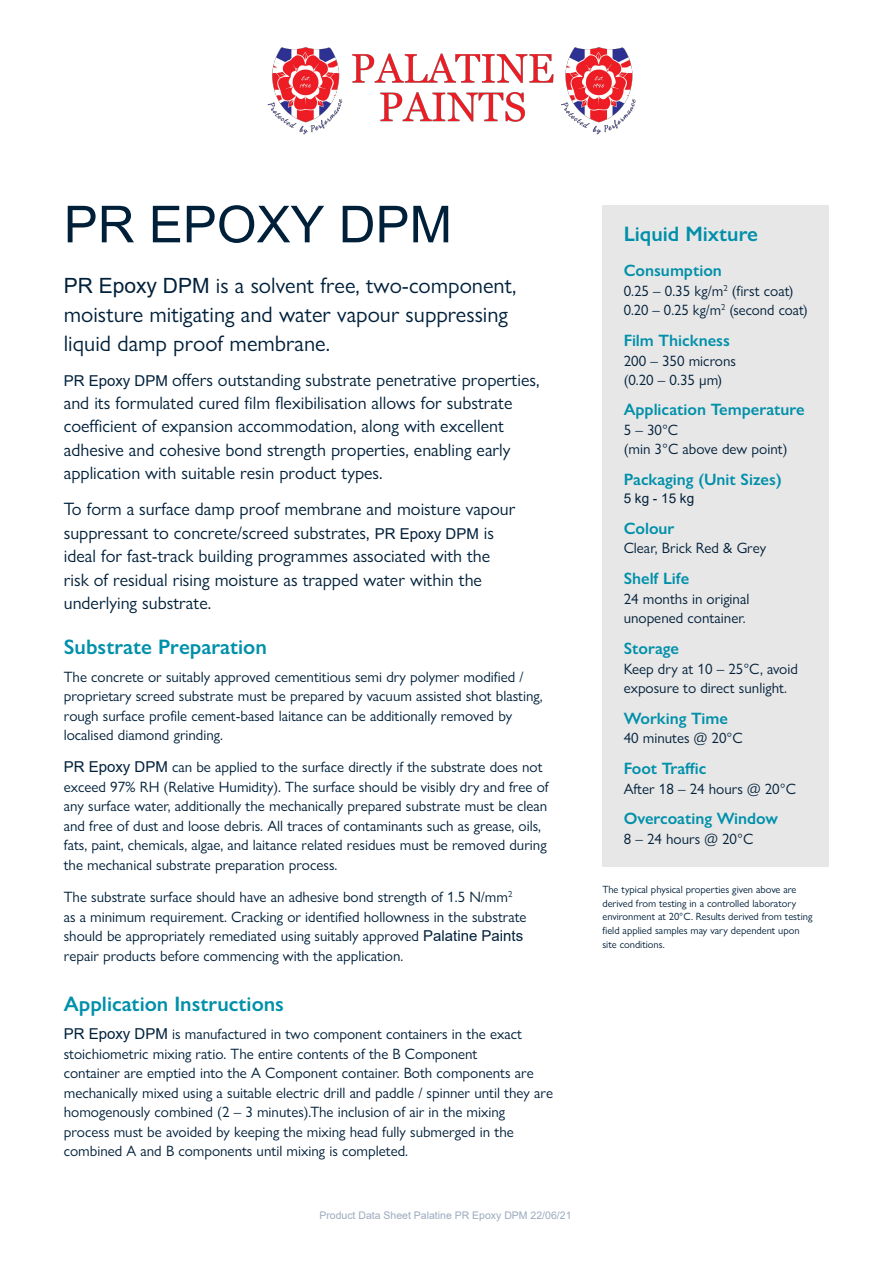
<style>
.page{position:relative;width:893px;height:1263px;background:#fff}
.page>*{position:absolute;margin:0;border:0;box-sizing:border-box;transform-origin:0 0}
.t1{font:51px "Arial";color:#00203a}
.t2{font:22.5px/29.2px "Gill Sans Nova";color:#00203a}
.t3{font:600 21px "Gill Sans Nova";color:#0090aa}
.t4{font:18px/23.4px "Gill Sans Nova";color:#00203a}
.t5{font:600 16.5px "Gill Sans Nova";color:#0090aa}
.t6{font:15px/19.5px "Gill Sans Nova";color:#00203a}
.t7{font:13.5px "Arial";color:#00203a}
.t8{font:10.5px/13.6px "Gill Sans Nova";color:#00203a}
.t9{font:10.5px "Arial";color:#9caabe}
.s1{font-family:"Arial";font-size:21px}
.s2{font-family:"Arial";font-size:15px}
.s3{font-family:"Arial"}
</style>
<div class="page">
<div style="left:602px;top:205px;width:227px;height:662px;background:#e8e7e7"></div>
<img style="left:267px;top:47px;width:369px;height:88px">
<h1 class="t1" style="left:64px;top:189px;width:390px">PR EPOXY DPM</h1>
<h2 class="t2" style="left:64px;top:270px;width:454px"><span class="s1">PR Epoxy DPM</span> is a solvent free, two-component, moisture mitigating and water vapour suppressing liquid damp proof membrane.</h2>
<p class="t4" style="left:64px;top:368px;width:477px"><span class="s2">PR Epoxy DPM</span> offers outstanding substrate penetrative properties, and its formulated cured film flexibilisation allows for substrate coefficient of expansion accommodation, along with excellent adhesive and cohesive bond strength properties, enabling early application with suitable resin product types.</p>
<p class="t4" style="left:64px;top:497px;width:453px">To form a surface damp proof membrane and moisture vapour suppressant to concrete/screed substrates, <span class="s2">PR Epoxy DPM</span> is ideal for fast-track building programmes associated with the risk of residual rising moisture as trapped water within the underlying substrate.</p>
<h3 class="t3" style="left:64px;top:633px;width:205px">Substrate Preparation</h3>
<p class="t6" style="left:64px;top:667px;width:480px">The concrete or suitably approved cementitious semi dry polymer modified / proprietary screed substrate must be prepared by vacuum assisted shot blasting, rough surface profile cement-based laitance can be additionally removed by localised diamond grinding.</p>
<p class="t6" style="left:64px;top:757px;width:486px"><span class="s3">PR Epoxy DPM</span> can be applied to the surface directly if the substrate does not exceed 97% RH (Relative Humidity). The surface should be visibly dry and free of any surface water, additionally the mechanically prepared substrate must be clean and free of dust and loose debris. All traces of contaminants such as grease, oils, fats, paint, chemicals, algae, and laitance related residues must be removed during the mechanical substrate preparation process.</p>
<p class="t6" style="left:64px;top:887px;width:464px">The substrate surface should have an adhesive bond strength of 1.5 N/mm<sup>2 </sup>as a minimum requirement. Cracking or identified hollowness in the substrate should be appropriately remediated using suitably approved <span class="s3">Palatine Paints </span>repair products before commencing with the application.</p>
<h3 class="t3" style="left:64px;top:991px;width:222px">Application Instructions</h3>
<p class="t6" style="left:64px;top:1024px;width:491px"><span class="s3">PR Epoxy DPM</span> is manufactured in two component containers in the exact stoichiometric mixing ratio. The entire contents of the B Component<br>container are emptied into the A Component container. Both components are mechanically mixed using a suitable electric drill and paddle / spinner until they are homogenously combined (2 – 3 minutes).The inclusion of air in the mixing process must be avoided by keeping the mixing head fully submerged in the combined A and B components until mixing is completed.</p>
<p class="t9" style="left:319px;top:1208px;width:254px">Product Data Sheet Palatine PR Epoxy DPM 22/06/21</p>
<h3 class="t3" style="left:624px;top:221px;width:136px">Liquid Mixture</h3>
<p class="t5" style="left:624px;top:261px;width:100px">Consumption</p>
<p class="t6" style="left:624px;top:281px;width:186px">0.25 – 0.35 kg/m<sup>2</sup> (first coat)<br>0.20 – 0.25 kg/m<sup>2</sup> (second coat)</p>
<p class="t5" style="left:624px;top:330px;width:108px">Film Thickness</p>
<p class="t6" style="left:624px;top:351px;width:114px">200 – 350 microns (0.20 – 0.35 µm)</p>
<p class="t5" style="left:624px;top:399px;width:182px">Application Temperature</p>
<p class="t6" style="left:624px;top:421px;width:165px;line-height:18.6px">5 – 30°C<br>(min 3°C above dew point)</p>
<p class="t5" style="left:624px;top:469px;width:160px">Packaging (Unit Sizes)</p>
<p class="t7" style="left:624px;top:489px;width:72px">5 kg - 15 kg</p>
<p class="t5" style="left:624px;top:518px;width:52px">Colour</p>
<p class="t6" style="left:624px;top:538px;width:144px">Clear, Brick Red &amp; Grey</p>
<p class="t5" style="left:624px;top:568px;width:67px">Shelf Life</p>
<p class="t6" style="left:624px;top:589px;width:127px;line-height:19px">24 months in original unopened container.</p>
<p class="t5" style="left:624px;top:638px;width:57px">Storage</p>
<p class="t6" style="left:624px;top:659px;width:176px;line-height:19px">Keep dry at 10 – 25°C, avoid exposure to direct sunlight.</p>
<p class="t5" style="left:624px;top:708px;width:106px">Working Time</p>
<p class="t6" style="left:624px;top:728px;width:121px">40 minutes @ 20°C</p>
<p class="t5" style="left:624px;top:758px;width:84px">Foot Traffic</p>
<p class="t6" style="left:624px;top:779px;width:174px">After 18 – 24 hours @ 20°C</p>
<p class="t5" style="left:624px;top:809px;width:156px">Overcoating Window</p>
<p class="t6" style="left:624px;top:829px;width:131px">8 – 24 hours @ 20°C</p>
<p class="t8" style="left:602px;top:883px;width:211px">The typical physical properties given above are derived from testing in a controlled laboratory environment at 20°C. Results derived from testing field applied samples may vary dependent upon site conditions.</p>
</div>
